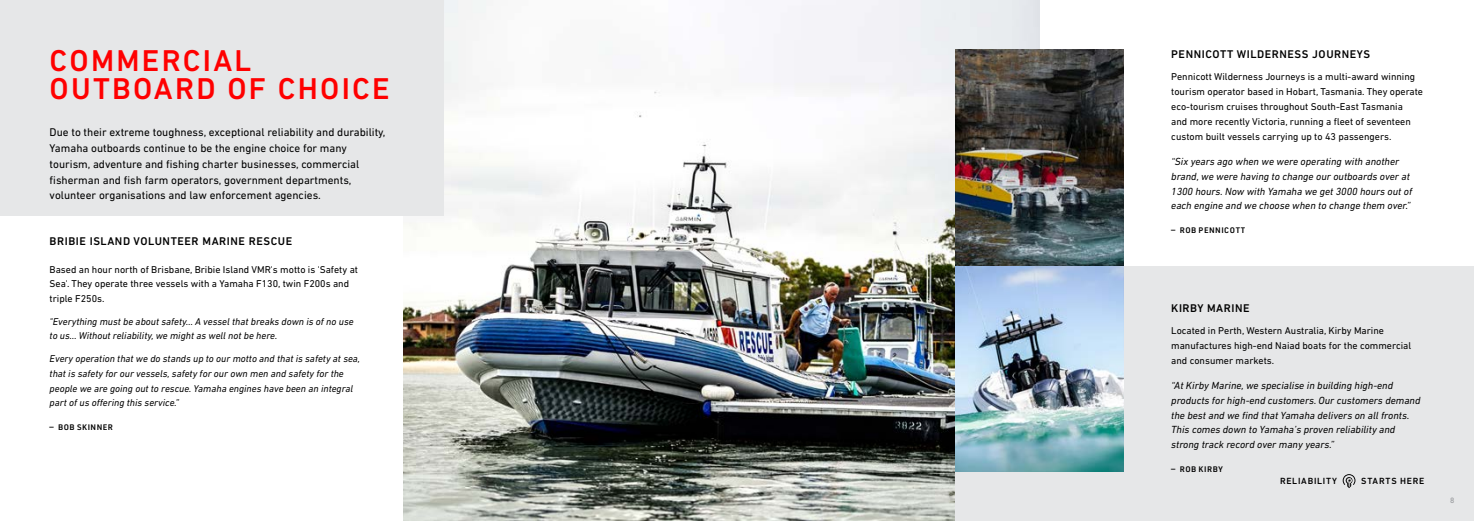
<style>
.page{position:relative;width:1474px;height:521px;background:#fff}
.page>*{position:absolute;margin:0;border:0;box-sizing:border-box;transform-origin:0 0}
.t1{font:500 30.62px/28px "DIN Next LT Pro";letter-spacing:.075em;color:#f00}
.t2{font:11.38px/15.8px "DIN Next LT Pro";color:#000}
.t3{font:500 11.38px "DIN Next LT Pro";letter-spacing:.05em;color:#000}
.t4{font:italic 10.5px/14.9px "DIN Next LT Pro";color:#000}
.t5{font:10.06px/14.9px "DIN Next LT Pro";color:#000}
.t6{font:italic 10.06px/14.9px "DIN Next LT Pro";color:#000}
.t7{font:500 9.1px "DIN Next LT Pro";letter-spacing:.085em;color:#000}
.t8{font:600 7.88px "URWDIN";letter-spacing:.07em;color:#000}
.t9{font:7.88px "DIN Next LT Pro";color:#939598}
</style>
<div class="page">
<img style="left:403px;top:0;width:636px;height:521px">
<div style="left:955px;top:266px;width:518px;height:255px;background:#e6e7e8"></div>
<img style="left:955px;top:50px;width:168px;height:421px">
<div style="left:0;top:0;width:443px;height:216px;background:#e6e7e8"></div>
<svg style="left:1342px;top:474px;width:13px;height:14px"></svg>
<h1 class="t1" style="left:50px;top:46px;width:341px">COMMERCIAL<br>OUTBOARD OF CHOICE</h1>
<p class="t2" style="left:50px;top:124px;width:337px">Due to their extreme toughness, exceptional reliability and durability, Yamaha outboards continue to be the engine choice for many tourism, adventure and fishing charter businesses, commercial fisherman and fish farm operators, government departments, volunteer organisations and law enforcement agencies.</p>
<p class="t3" style="left:50px;top:235px;width:244px">BRIBIE ISLAND VOLUNTEER MARINE RESCUE</p>
<p class="t5" style="left:50px;top:261px;width:310px">Based an hour north of Brisbane, Bribie Island VMR's motto is 'Safety at<br>Sea'. They operate three vessels with a Yamaha F130, twin F200s and triple F250s.</p>
<p class="t6" style="left:50px;top:314px;width:305px">"Everything must be about safety... A vessel that breaks down is of no use to us... Without reliability, we might as well not be here.</p>
<p class="t6" style="left:50px;top:351px;width:312px">Every operation that we do stands up to our motto and that is safety at sea, that is safety for our vessels, safety for our own men and safety for the people we are going out to rescue. Yamaha engines have been an integral part of us offering this service.”</p>
<p class="t8" style="left:50px;top:422px;width:65px">— BOB SKINNER</p>
<p class="t3" style="left:1171px;top:48px;width:200px">PENNICOTT WILDERNESS JOURNEYS</p>
<p class="t5" style="left:1171px;top:69px;width:253px">Pennicott Wilderness Journeys is a multi-award winning tourism operator based in Hobart, Tasmania. They operate eco-tourism cruises throughout South-East Tasmania<br>and more recently Victoria, running a fleet of seventeen custom built vessels carrying up to 43 passengers.</p>
<p class="t4" style="left:1171px;top:154px;width:242px">“Six years ago when we were operating with another brand, we were having to change our outboards over at 1300 hours. Now with Yamaha we get 3000 hours out of each engine and we choose when to change them over.”</p>
<p class="t8" style="left:1171px;top:225px;width:76px">— ROB PENNICOTT</p>
<p class="t3" style="left:1171px;top:301px;width:80px">KIRBY MARINE</p>
<p class="t5" style="left:1171px;top:323px;width:241px">Located in Perth, Western Australia, Kirby Marine manufactures high-end Naiad boats for the commercial and consumer markets.</p>
<p class="t4" style="left:1171px;top:378px;width:251px">“At Kirby Marine, we specialise in building high-end products for high-end customers. Our customers demand the best and we find that Yamaha delivers on all fronts.<br>This comes down to Yamaha’s proven reliability and strong track record over many years.”</p>
<p class="t8" style="left:1171px;top:463px;width:53px">— ROB KIRBY</p>
<p class="t7" style="left:1279px;top:476px;width:59px">RELIABILITY</p>
<p class="t7" style="left:1361px;top:476px;width:65px">STARTS HERE</p>
<p class="t9" style="left:1449px;top:495px;width:6px">8</p>
</div>
